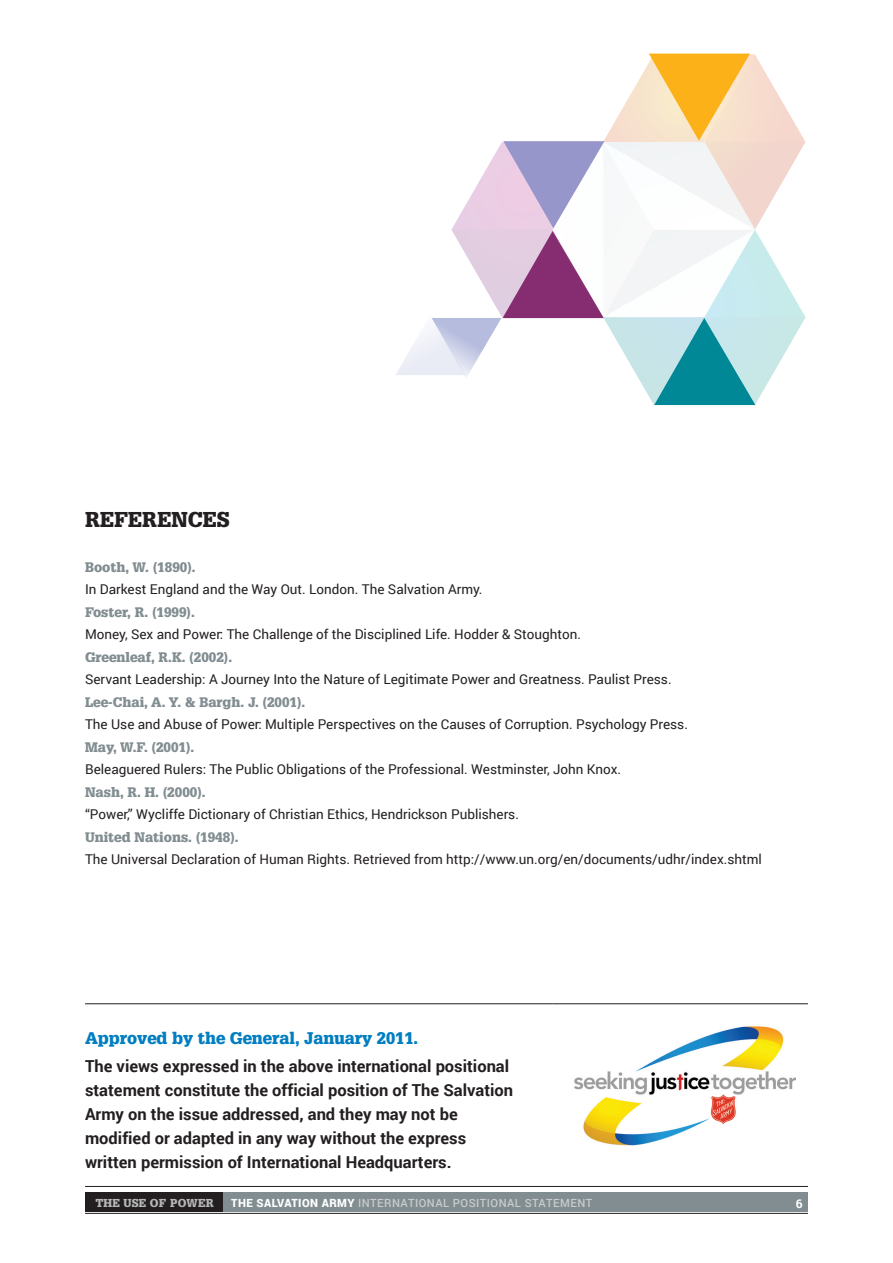
<style>
.page{position:relative;width:893px;height:1263px;background:#fff}
.page>*{position:absolute;margin:0;border:0;box-sizing:border-box;transform-origin:0 0}
.Heading_14_14_Glypha{font:900 21px "Glypha LT Std";color:#231f20}
.Approved_text{font:700 16.5px/24px "Roboto";color:#231f20}
.Sub_heading{font:900 16.5px "Glypha LT Std";color:#007ec1}
.Reference_Text_9_15{font:13.5px "Roboto";color:#231f20}
.Reference_Head_9_15{font:900 13.5px "Glypha LT Std";color:#818d91}
.t1{font:700 12px "Roboto";color:#fff}
.t2{font:500 11.25px "Roboto";letter-spacing:.04em;color:#cacbcc}
.t3{font:900 11.25px "Glypha LT Std";letter-spacing:.02em;color:#b6b7b7}
.s1{font-weight:900;color:#fff}
</style>
<div class="page">
<div style="left:85px;top:1193px;width:723px;height:19px;background:#818d91"></div>
<div style="left:85px;top:1193px;width:137px;height:19px;background:#231f20"></div>
<hr style="left:85px;top:1213px;width:723px;height:1px;background:#231f20">
<hr style="left:85px;top:1186px;width:723px;height:1px;background:#231f20">
<svg style="left:396px;top:54px;width:409px;height:351px"></svg>
<hr style="left:85px;top:1003px;width:468px;height:1px;background:#231f20">
<hr style="left:553px;top:1003px;width:255px;height:1px;background:#231f20">
<img style="left:574px;top:1026px;width:222px;height:120px">
<p class="Heading_14_14_Glypha" style="left:85px;top:506px;width:146px">REFERENCES</p>
<p class="Reference_Head_9_15" style="left:85px;top:558px;width:112px">Booth, W. (1890).</p>
<p class="Reference_Text_9_15" style="left:85px;top:580px;width:399px">In Darkest England and the Way Out. London. The Salvation Army.</p>
<p class="Reference_Head_9_15" style="left:85px;top:603px;width:111px">Foster, R. (1999).</p>
<p class="Reference_Text_9_15" style="left:85px;top:625px;width:498px">Money, Sex and Power: The Challenge of the Disciplined Life. Hodder &amp; Stoughton.</p>
<p class="Reference_Head_9_15" style="left:85px;top:648px;width:149px">Greenleaf, R.K. (2002).</p>
<p class="Reference_Text_9_15" style="left:85px;top:670px;width:588px">Servant Leadership: A Journey Into the Nature of Legitimate Power and Greatness. Paulist Press.</p>
<p class="Reference_Head_9_15" style="left:85px;top:693px;width:222px">Lee-Chai, A. Y. &amp; Bargh. J. (2001).</p>
<p class="Reference_Text_9_15" style="left:85px;top:715px;width:604px">The Use and Abuse of Power: Multiple Perspectives on the Causes of Corruption. Psychology Press.</p>
<p class="Reference_Head_9_15" style="left:85px;top:738px;width:111px">May, W.F. (2001).</p>
<p class="Reference_Text_9_15" style="left:85px;top:760px;width:538px">Beleaguered Rulers: The Public Obligations of the Professional. Westminster, John Knox.</p>
<p class="Reference_Head_9_15" style="left:85px;top:783px;width:122px">Nash, R. H. (2000).</p>
<p class="Reference_Text_9_15" style="left:85px;top:805px;width:435px">“Power,” Wycliffe Dictionary of Christian Ethics, Hendrickson Publishers.</p>
<p class="Reference_Head_9_15" style="left:85px;top:828px;width:155px">United Nations. (1948).</p>
<p class="Reference_Text_9_15" style="left:85px;top:850px;width:678px">The Universal Declaration of Human Rights. Retrieved from http://www.un.org/en/documents/udhr/index.shtml</p>
<p class="Sub_heading" style="left:85px;top:1028px;width:335px">Approved by the General, January 2011.</p>
<p class="Approved_text" style="left:85px;top:1054px;width:430px">The views expressed in the above international positional statement constitute the official position of The Salvation Army on the issue addressed, and they may not be modified or adapted in any way without the express written permission of International Headquarters.</p>
<p class="t3" style="left:96px;top:1196px;width:120px">THE USE OF POWER</p>
<p class="t2" style="left:231px;top:1195px;width:363px"><span class="s1">THE SALVATION ARMY</span> INTERNATIONAL POSITIONAL STATEMENT</p>
<p class="t1" style="left:796px;top:1195px;width:8px">6</p>
</div>
